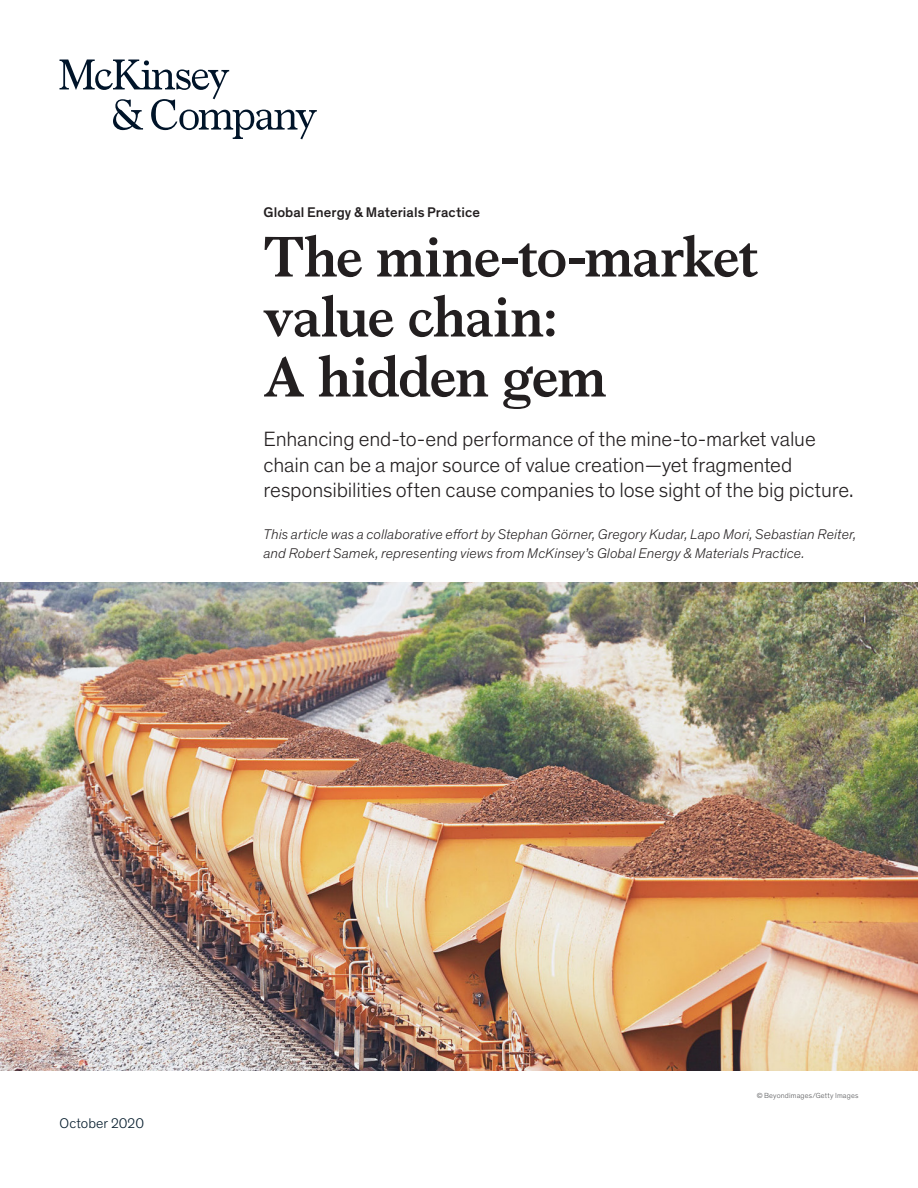
<style>
.page{position:relative;width:918px;height:1188px;background:#fff}
.page>*{position:absolute;margin:0;border:0;box-sizing:border-box;transform-origin:0 0}
.Title_of_article-dee{font:700 57px/60px "Bower";letter-spacing:-.02em;color:#231f20}
.Standfirst-Dek_McKin{font:300 21px/25.5px "Mc Kinsey Sans";letter-spacing:-.005em;color:#231f20}
.Author_byline{font:italic 300 14.25px/19.5px "Mc Kinsey Sans";letter-spacing:.005em;color:#231f20}
.Eyebrow{font:500 14.25px "Mc Kinsey Sans";letter-spacing:.005em;color:#231f20}
.Cover_date_-_Deep_bl{font:300 14.25px "Mc Kinsey Sans";letter-spacing:.005em;color:#051c2c}
.Art_Photo_credit{font:300 7.5px "Mc Kinsey Sans";letter-spacing:.02em;color:#57585a}
</style>
<div class="page">
<img style="left:0;top:582px;width:918px;height:488px">
<svg style="left:60px;top:60px;width:257px;height:79px"></svg>
<p class="Eyebrow" style="left:264px;top:201px;width:218px">Global Energy &amp; Materials Practice</p>
<p class="Title_of_article-dee" style="left:264px;top:223px;width:497px">The mine-to-market value chain:<br>A hidden gem</p>
<p class="Standfirst-Dek_McKin" style="left:264px;top:426px;width:592px">Enhancing end-to-end performance of the mine-to-market value chain can be a major source of value creation—yet fragmented responsibilities often cause companies to lose sight of the big picture.</p>
<p class="Author_byline" style="left:264px;top:523px;width:594px">This article was a collaborative effort by Stephan Görner, Gregory Kudar, Lapo Mori, Sebastian Reiter, and Robert Samek, representing views from McKinsey’s Global Energy &amp; Materials Practice.</p>
<p class="Cover_date_-_Deep_bl" style="left:60px;top:1113px;width:86px">October 2020</p>
<p class="Art_Photo_credit" style="left:757px;top:1090px;width:103px">© Beyondimages/Getty Images</p>
</div>
